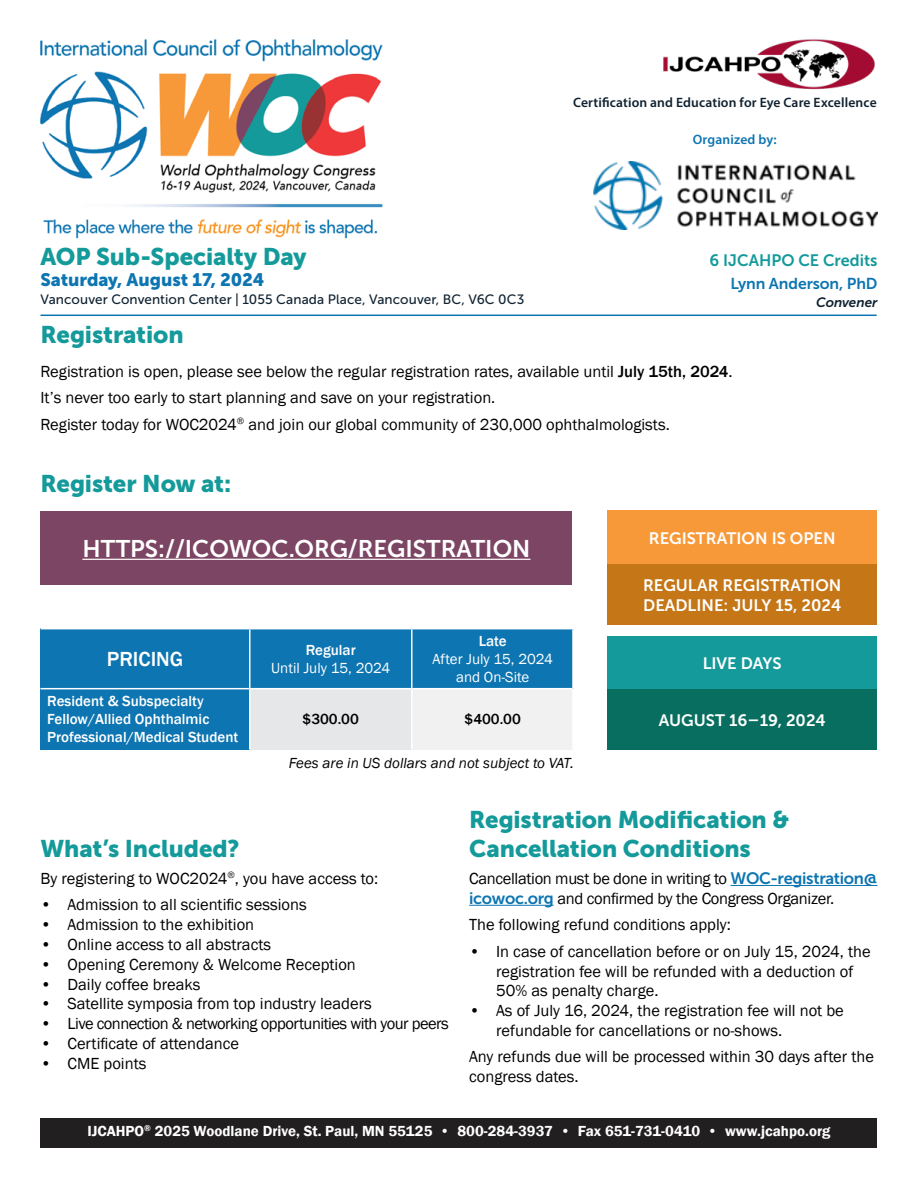
<style>
.page{position:relative;width:918px;height:1188px;background:#fff}
.page>*{position:absolute;margin:0;border:0;box-sizing:border-box;transform-origin:0 0}
.t1{font:24px/28.8px "Museo Sans 900";letter-spacing:-.005em;color:#149a9a}
.t2{font:24px "Museo Sans 700";color:#fff}
.t3{font:500 21px "Franklin Gothic";color:#fff}
.t4{font:18px "Museo Sans 900";letter-spacing:-.005em;color:#0d75b1}
.t5{font:16.5px/19.8px "Franklin Gothic";color:#000}
.t6{font:16.5px/19.8px "Franklin Gothic";letter-spacing:-.02em;color:#000}
.t7{font:16.5px/19.8px "Museo Sans 700";color:#fff}
.t8{font:16.5px "Franklin Gothic";letter-spacing:-.03em;color:#000}
.t9{font:16.5px "Museo Sans 700";letter-spacing:-.005em;color:#149a9a}
.t10{font:15.75px "Museo Sans 700";letter-spacing:-.01em;color:#0d75b1}
.t11{font:600 15px "Franklin Gothic";color:#fff}
.t12{font:500 15px/18px "Franklin Gothic";color:#fff}
.t13{font:15px/18px "Franklin Gothic";color:#fff;text-align:center}
.t14{font:italic 15px "Franklin Gothic";color:#000}
.t15{font:500 15px "Franklin Gothic";color:#000}
.t16{font:600 13.65px "Myriad Pro";letter-spacing:.01em;color:#102231}
.t17{font:600 13.65px "Myriad Pro";letter-spacing:.01em;color:#0d75b1}
.t18{font:13.5px "Museo Sans 500";letter-spacing:.01em;color:#102231}
.t19{font:italic 13.5px "Museo Sans 700";letter-spacing:-.005em;color:#102231}
.s1{font-weight:500}
.s2{font-family:"Museo Sans 700";color:#0d75b1}
</style>
<div class="page">
<div style="left:40px;top:1118px;width:838px;height:30px;background:#221f20"></div>
<img style="left:663px;top:39px;width:212px;height:51px">
<hr style="left:40px;top:315px;width:837px;height:1px;background:#0d75b1">
<img style="left:593px;top:161px;width:285px;height:69px">
<img style="left:40px;top:39px;width:343px;height:200px">
<div style="left:40px;top:511px;width:532px;height:74px;background:#7d4564"></div>
<hr style="left:82px;top:559px;width:449px;height:1px;background:#fff">
<div style="left:40px;top:628px;width:210px;height:61px;background:#0d75b1"></div>
<div style="left:250px;top:629px;width:322px;height:59px;background:#0d75b1"></div>
<div style="left:40px;top:689px;width:210px;height:60px;background:#0d75b1"></div>
<div style="left:250px;top:689px;width:162px;height:60px;background:#e6e7e8"></div>
<div style="left:412px;top:689px;width:162px;height:60px;background:#f1f1f2"></div>
<hr style="left:411px;top:629px;width:1px;height:59px;background:#fff">
<hr style="left:249px;top:689px;width:1px;height:60px;background:#fff">
<hr style="left:411px;top:689px;width:1px;height:60px;background:#fff">
<hr style="left:572px;top:689px;width:3px;height:60px;background:#fff">
<hr style="left:40px;top:626px;width:210px;height:3px;background:#fff">
<hr style="left:249px;top:629px;width:1px;height:59px;background:#fff">
<hr style="left:40px;top:688px;width:210px;height:1px;background:#fff">
<hr style="left:731px;top:885px;width:146px;height:1px;background:#0d75b1">
<hr style="left:469px;top:905px;width:85px;height:1px;background:#0d75b1">
<div style="left:607px;top:510px;width:270px;height:54px;background:#f89939"></div>
<div style="left:607px;top:564px;width:270px;height:61px;background:#c57616"></div>
<div style="left:607px;top:636px;width:270px;height:54px;background:#149a9a"></div>
<div style="left:607px;top:690px;width:270px;height:60px;background:#086e5f"></div>
<h1 class="t1" style="left:40px;top:242px;width:268px">AOP Sub-Specialty Day</h1>
<p class="t4" style="left:40px;top:270px;width:225px">Saturday, August 17, 2024</p>
<p class="t18" style="left:40px;top:292px;width:486px">Vancouver Convention Center | 1055 Canada Place, Vancouver, BC, V6C 0C3</p>
<p class="t16" style="left:573px;top:93px;width:305px">Certification and Education for Eye Care Excellence</p>
<p class="t17" style="left:693px;top:131px;width:85px">Organized by:</p>
<p class="t9" style="left:710px;top:252px;width:169px">6 IJCAHPO CE Credits</p>
<p class="t10" style="left:731px;top:275px;width:148px">Lynn Anderson, PhD</p>
<p class="t19" style="left:816px;top:295px;width:63px">Convener</p>
<h1 class="t1" style="left:40px;top:320px;width:145px">Registration</h1>
<p class="t5" style="left:40px;top:358px;width:694px;line-height:26.5px">Registration is open, please see below the regular registration rates, available until <span class="s1">July 15th, 2024</span>.<br>It’s never too early to start planning and save on your registration.<br>Register today for WOC2024<sup>®</sup> and join our global community of 230,000 ophthalmologists.</p>
<h1 class="t1" style="left:40px;top:469px;width:192px">Register Now at:</h1>
<h1 class="t2" style="left:82px;top:535px;width:450px">HTTPS://ICOWOC.ORG/REGISTRATION</h1>
<p class="t3" style="left:107px;top:646px;width:78px">PRICING</p>
<p class="t12" style="left:47px;top:692px;width:193px">Resident &amp; Subspecialty<br>Fellow/Allied Ophthalmic<br>Professional/Medical Student</p>
<p class="t12" style="left:306px;top:641px;width:51px">Regular</p>
<p class="t13" style="left:271px;top:659px;width:120px">Until July 15, 2024</p>
<p class="t12" style="left:479px;top:632px;width:30px">Late</p>
<p class="t13" style="left:433px;top:650px;width:122px">After July 15, 2024 and On-Site</p>
<p class="t15" style="left:303px;top:710px;width:58px">$300.00</p>
<p class="t15" style="left:465px;top:710px;width:58px">$400.00</p>
<p class="t14" style="left:289px;top:754px;width:286px">Fees are in US dollars and not subject to VAT.</p>
<p class="t7" style="left:649px;top:528px;width:188px">REGISTRATION IS OPEN</p>
<p class="t7" style="left:643px;top:576px;width:200px">REGULAR REGISTRATION<br>DEADLINE: JULY 15, 2024</p>
<p class="t7" style="left:703px;top:653px;width:81px">LIVE DAYS</p>
<p class="t7" style="left:659px;top:711px;width:168px">AUGUST 16–19, 2024</p>
<h1 class="t1" style="left:40px;top:834px;width:201px">What’s Included?</h1>
<p class="t5" style="left:40px;top:869px;width:339px">By registering to WOC2024<sup>®</sup>, you have access to:</p>
<p class="t5" style="left:41px;top:895px;width:268px">• Admission to all scientific sessions</p>
<p class="t5" style="left:41px;top:915px;width:215px">• Admission to the exhibition</p>
<p class="t5" style="left:41px;top:935px;width:232px">• Online access to all abstracts</p>
<p class="t5" style="left:41px;top:955px;width:317px">• Opening Ceremony &amp; Welcome Reception</p>
<p class="t5" style="left:41px;top:975px;width:161px">• Daily coffee breaks</p>
<p class="t5" style="left:41px;top:994px;width:333px">• Satellite symposia from top industry leaders</p>
<p class="t8" style="left:41px;top:1013px;width:410px">• Live connection &amp; networking opportunities with your peers</p>
<p class="t5" style="left:41px;top:1034px;width:200px">• Certificate of attendance</p>
<p class="t5" style="left:41px;top:1054px;width:107px">• CME points</p>
<h1 class="t1" style="left:469px;top:806px;width:322px">Registration Modification &amp;<br>Cancellation Conditions</h1>
<p class="t6" style="left:469px;top:869px;width:410px">Cancellation must be done in writing to <span class="s2">WOC-registration@ icowoc.org</span> and confirmed by the Congress Organizer.</p>
<p class="t5" style="left:469px;top:915px;width:263px">The following refund conditions apply:</p>
<p class="t5" style="left:496px;top:942px;width:376px;text-indent:-27px">• In case of cancellation before or on July 15, 2024, the registration fee will be refunded with a deduction of<br>50% as penalty charge.</p>
<p class="t5" style="left:496px;top:1001px;width:349px;text-indent:-27px">• As of July 16, 2024, the registration fee will not be refundable for cancellations or no-shows.</p>
<p class="t5" style="left:469px;top:1047px;width:406px">Any refunds due will be processed within 30 days after the congress dates.</p>
<p class="t11" style="left:87px;top:1122px;width:745px">IJCAHPO<sup>®</sup> 2025 Woodlane Drive, St. Paul, MN 55125 • 800-284-3937 • Fax 651-731-0410 • www.jcahpo.org</p>
</div>
